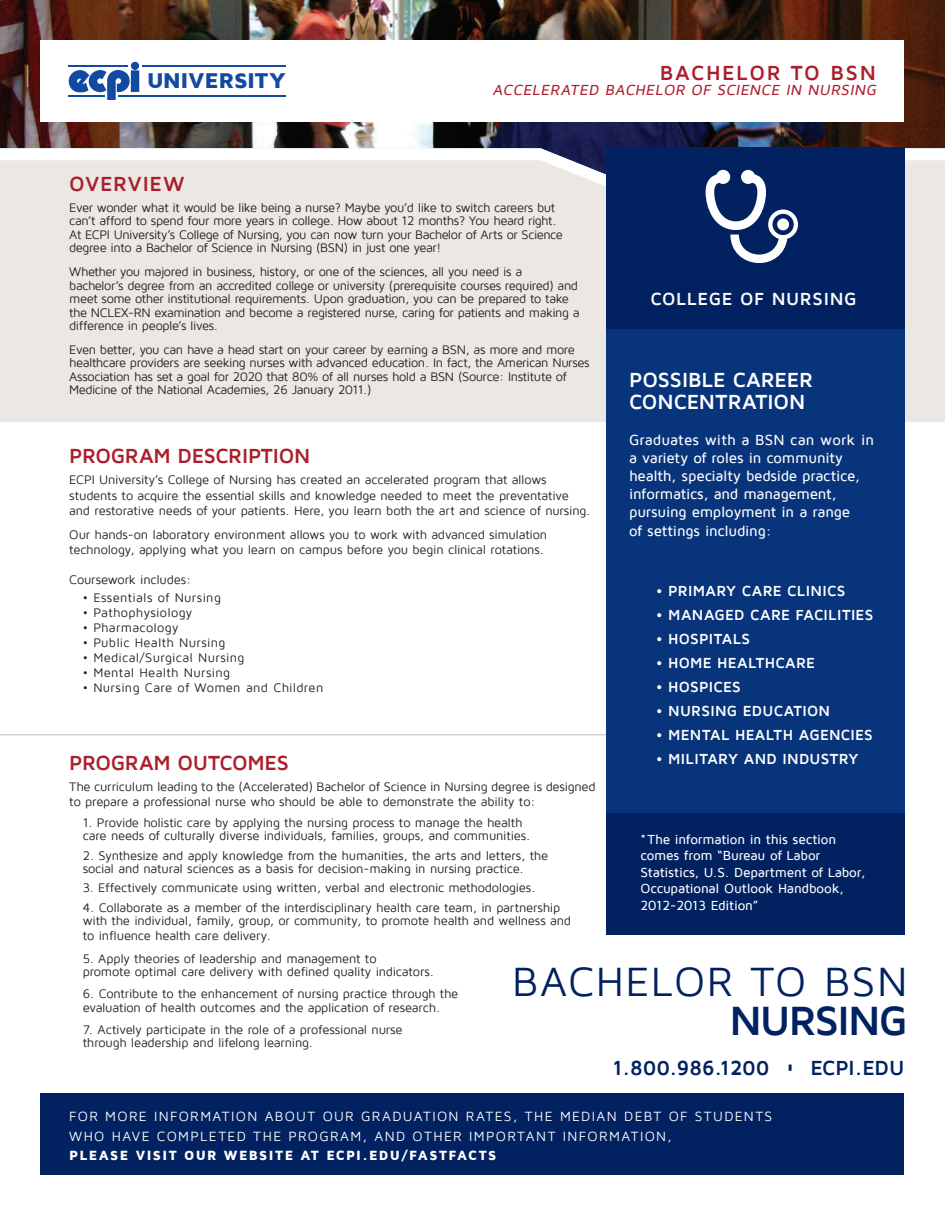
<style>
.page{position:relative;width:945px;height:1215px;background:#fff}
.page>*{position:absolute;margin:0;border:0;box-sizing:border-box;transform-origin:0 0}
.t1{font:42px "Maven Pro";letter-spacing:.035em;color:#012160}
.t2{font:700 42px "Maven Pro";letter-spacing:-.045em;color:#012160}
.t3{font:900 22.05px "Maven Pro";letter-spacing:-.005em;color:#114aa0;scale:1.05 1}
.t4{font:700 21px "Maven Pro";letter-spacing:-.01em;color:#ac1e2c}
.t5{font:700 21px/21.6px "Maven Pro";letter-spacing:-.005em;color:#fff}
.t6{font:700 21px "Maven Pro";letter-spacing:-.01em;color:#012160}
.t7{font:700 21px "Maven Pro";letter-spacing:.075em;color:#ac1e2c}
.t8{font:700 21px "Maven Pro";letter-spacing:.04em;color:#ac1e2c}
.t9{font:700 18px "Maven Pro";letter-spacing:.035em;color:#fefcf9}
.t10{font:500 15px/18.3px "Maven Pro";letter-spacing:-.015em;color:#fff}
.t11{font:700 15px "Maven Pro";letter-spacing:.015em;color:#fff}
.t12{font:italic 500 15px "Maven Pro";color:#ac1e2c}
.t13{font:13.8px/19.2px "Maven Pro";letter-spacing:.095em;color:#fff}
.t14{font:900 13.8px "Maven Pro";letter-spacing:.1em;color:#fff}
.t15{font:500 13.5px/16.5px "Maven Pro";letter-spacing:-.015em;color:#fff}
.t16{font:12.75px/13.5px "Maven Pro";letter-spacing:-.02em;color:#231f20}
.t17{font:12.75px "Maven Pro";letter-spacing:.025em;color:#231f20}
.t18{font:12.75px "Maven Pro";letter-spacing:.03em;color:#231f20}
.t19{font:700 8.1px "Maven Pro";color:#012160;scale:3.33 1}
</style>
<div class="page">
<hr style="left:0;top:734px;width:752px;height:1px;background:#d8d1c9">
<div style="left:0;top:88px;width:945px;height:334px;background:#ebe8e4"></div>
<div style="left:40px;top:1093px;width:864px;height:81px;background:#012160"></div>
<img style="left:0;top:0;width:945px;height:175px">
<div style="left:40px;top:40px;width:864px;height:82px;background:#fff"></div>
<div style="left:606px;top:147px;width:298px;height:788px;background:#012160"></div>
<div style="left:606px;top:329px;width:298px;height:484px;background:#08347b"></div>
<svg style="left:706px;top:170px;width:92px;height:93px"></svg>
<div style="left:131px;top:70px;width:8px;height:22px;background:#114aa0"></div>
<div style="left:131px;top:62px;width:8px;height:8px;background:#114aa0;border-radius:50%"></div>
<svg style="left:69px;top:70px;width:61px;height:30px"></svg>
<hr style="left:68px;top:65px;width:60px;height:1px;background:#114aa0">
<hr style="left:142px;top:65px;width:144px;height:1px;background:#114aa0">
<hr style="left:68px;top:95px;width:37px;height:2px;background:#114aa0">
<hr style="left:119px;top:95px;width:167px;height:2px;background:#114aa0">
<h2 class="t3" style="left:147px;top:67px;width:134px">UNIVERSITY</h2>
<h3 class="t7" style="left:660px;top:60px;width:218px">BACHELOR TO BSN</h3>
<p class="t12" style="left:493px;top:81px;width:388px">ACCELERATED BACHELOR OF SCIENCE IN NURSING</p>
<h3 class="t8" style="left:69px;top:171px;width:117px">OVERVIEW</h3>
<p class="t16" style="left:69px;top:200px;width:495px">Ever wonder what it would be like being a nurse? Maybe you’d like to switch careers but can’t afford to spend four more years in college. How about 12 months? You heard right.<br>At ECPI University’s College of Nursing, you can now turn your Bachelor of Arts or Science degree into a Bachelor of Science in Nursing (BSN) in just one year!</p>
<p class="t16" style="left:69px;top:265px;width:512px">Whether you majored in business, history, or one of the sciences, all you need is a bachelor’s degree from an accredited college or university (prerequisite courses required) and meet some other institutional requirements. Upon graduation, you can be prepared to take the NCLEX-RN examination and become a registered nurse, caring for patients and making a difference in people’s lives.</p>
<p class="t16" style="left:69px;top:342px;width:522px">Even better, you can have a head start on your career by earning a BSN, as more and more healthcare providers are seeking nurses with advanced education. In fact, the American Nurses Association has set a goal for 2020 that 80% of all nurses hold a BSN (Source: Institute of Medicine of the National Academies, 26 January 2011.)</p>
<h3 class="t9" style="left:650px;top:288px;width:208px">COLLEGE OF NURSING</h3>
<h3 class="t5" style="left:629px;top:369px;width:185px">POSSIBLE CAREER<br>CONCENTRATION</h3>
<p class="t10" style="left:629px;top:430px;width:247px">Graduates with a BSN can work in a variety of roles in community health, specialty bedside practice, informatics, and management, pursuing employment in a range<br>of settings including:</p>
<h3 class="t4" style="left:69px;top:443px;width:243px">PROGRAM DESCRIPTION</h3>
<p class="t16" style="left:69px;top:472px;width:523px;line-height:15.3px">ECPI University’s College of Nursing has created an accelerated program that allows students to acquire the essential skills and knowledge needed to meet the preventative and restorative needs of your patients. Here, you learn both the art and science of nursing.</p>
<p class="t16" style="left:69px;top:526px;width:479px;line-height:15.3px">Our hands-on laboratory environment allows you to work with advanced simulation technology, applying what you learn on campus before you begin clinical rotations.</p>
<p class="t16" style="left:69px;top:573px;width:123px">Coursework includes:</p>
<p class="t17" style="left:83px;top:590px;width:140px">• Essentials of Nursing</p>
<p class="t17" style="left:83px;top:605px;width:111px">• Pathophysiology</p>
<p class="t18" style="left:83px;top:620px;width:97px">• Pharmacology</p>
<p class="t17" style="left:83px;top:635px;width:144px">• Public Health Nursing</p>
<p class="t17" style="left:83px;top:650px;width:163px">• Medical/Surgical Nursing</p>
<p class="t17" style="left:83px;top:665px;width:149px">• Mental Health Nursing</p>
<p class="t17" style="left:83px;top:680px;width:242px">• Nursing Care of Women and Children</p>
<p class="t11" style="left:656px;top:582px;width:191px">• PRIMARY CARE CLINICS</p>
<p class="t11" style="left:656px;top:606px;width:219px">• MANAGED CARE FACILITIES</p>
<p class="t11" style="left:656px;top:630px;width:96px">• HOSPITALS</p>
<p class="t11" style="left:656px;top:654px;width:160px">• HOME HEALTHCARE</p>
<p class="t11" style="left:656px;top:678px;width:86px">• HOSPICES</p>
<p class="t11" style="left:656px;top:702px;width:176px">• NURSING EDUCATION</p>
<p class="t11" style="left:656px;top:726px;width:218px">• MENTAL HEALTH AGENCIES</p>
<p class="t11" style="left:656px;top:750px;width:204px">• MILITARY AND INDUSTRY</p>
<h3 class="t4" style="left:69px;top:750px;width:221px">PROGRAM OUTCOMES</h3>
<p class="t16" style="left:69px;top:779px;width:528px;line-height:15px">The curriculum leading to the (Accelerated) Bachelor of Science in Nursing degree is designed to prepare a professional nurse who should be able to demonstrate the ability to:</p>
<p class="t16" style="left:83px;top:815px;width:449px">1. Provide holistic care by applying the nursing process to manage the health care needs of culturally diverse individuals, families, groups, and communities.</p>
<p class="t16" style="left:83px;top:848px;width:467px">2. Synthesize and apply knowledge from the humanities, the arts and letters, the social and natural sciences as a basis for decision-making in nursing practice.</p>
<p class="t16" style="left:83px;top:881px;width:454px">3. Effectively communicate using written, verbal and electronic methodologies.</p>
<p class="t16" style="left:83px;top:900px;width:490px">4. Collaborate as a member of the interdisciplinary health care team, in partnership with the individual, family, group, or community, to promote health and wellness and</p>
<p class="t16" style="left:83px;top:929px;width:190px">to influence health care delivery.</p>
<p class="t16" style="left:83px;top:951px;width:353px">5. Apply theories of leadership and management to<br>promote optimal care delivery with defined quality indicators.</p>
<p class="t16" style="left:83px;top:987px;width:377px">6. Contribute to the enhancement of nursing practice through the evaluation of health outcomes and the application of research.</p>
<p class="t16" style="left:83px;top:1022px;width:321px">7. Actively participate in the role of a professional nurse through leadership and lifelong learning.</p>
<p class="t15" style="left:640px;top:830px;width:226px">* The information in this section comes from “Bureau of Labor<br>Statistics, U.S. Department of Labor,<br>Occupational Outlook Handbook,<br>2012-2013 Edition”</p>
<h1 class="t1" style="left:512px;top:956px;width:397px">BACHELOR TO BSN</h1>
<h1 class="t2" style="left:729px;top:995px;width:180px">NURSING</h1>
<h3 class="t6" style="left:612px;top:1055px;width:159px">1.800.986.1200</h3>
<p class="t19" style="left:784px;top:1062px;width:5px">|</p>
<h3 class="t6" style="left:810px;top:1055px;width:96px">ECPI.EDU</h3>
<p class="t13" style="left:69px;top:1106px;width:705px">FOR MORE INFORMATION ABOUT OUR GRADUATION RATES, THE MEDIAN DEBT OF STUDENTS<br>WHO HAVE COMPLETED THE PROGRAM, AND OTHER IMPORTANT INFORMATION,</p>
<p class="t14" style="left:69px;top:1146px;width:429px">PLEASE VISIT OUR WEBSITE AT ECPI.EDU/FASTFACTS</p>
</div>
